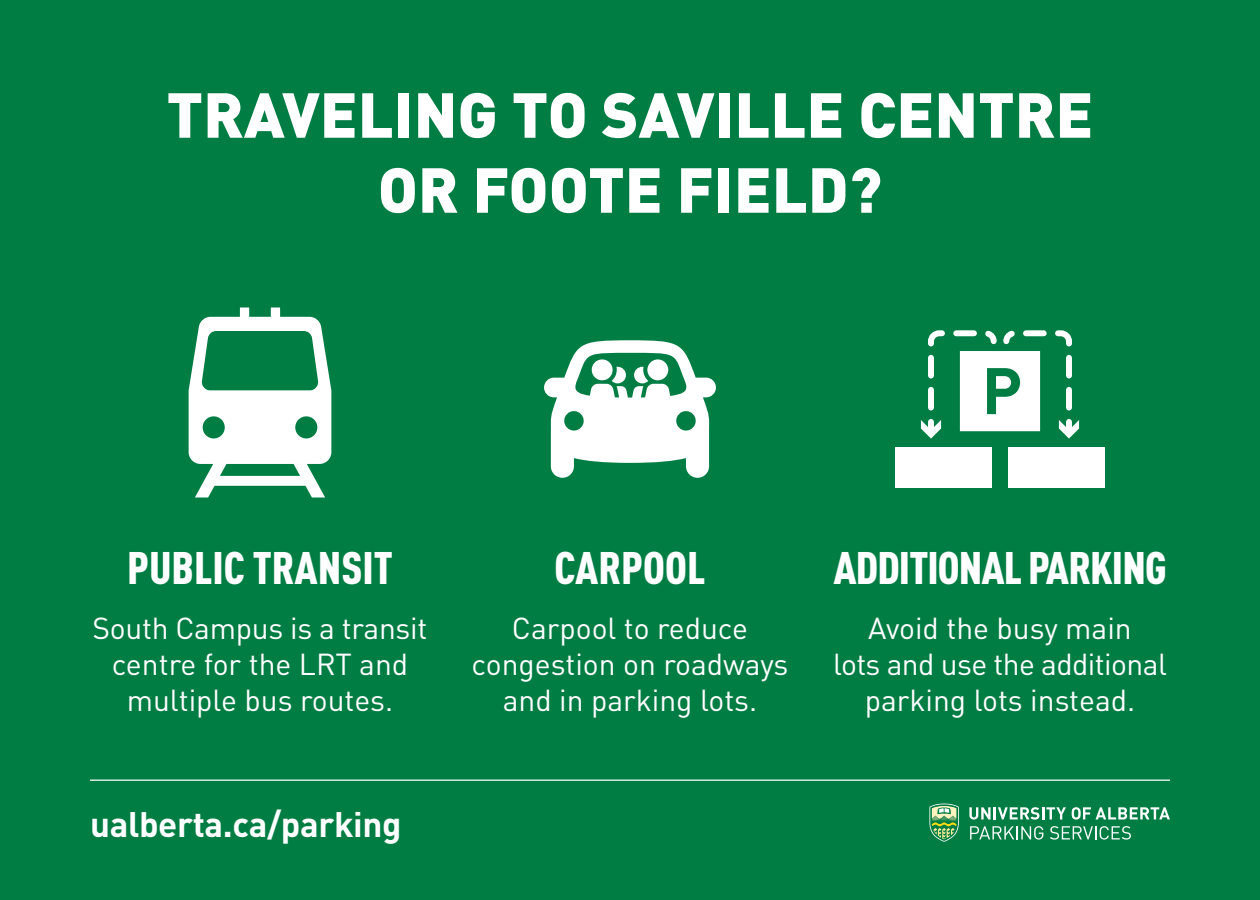
<style>
.page{position:relative;width:1260px;height:900px;background:#007d43}
.page>*{position:absolute;margin:0;border:0;box-sizing:border-box;transform-origin:0 0}
.t1{font:900 62.5px/75px "DIN Pro";color:#fff;text-align:center}
.t2{font:900 condensed 45px "DIN Pro";letter-spacing:-.01em;color:#fff}
.t3{font:700 35px "DIN Pro";letter-spacing:-.01em;color:#fff}
.t4{font:30px/36px "DIN Pro";color:#fff;text-align:center}
</style>
<div class="page">
<svg style="left:969px;top:807px;width:97px;height:13px"></svg>
<svg style="left:1072px;top:807px;width:98px;height:13px"></svg>
<svg style="left:970px;top:826px;width:73px;height:14px"></svg>
<svg style="left:1050px;top:826px;width:81px;height:14px"></svg>
<svg style="left:929px;top:804px;width:30px;height:38px"></svg>
<hr style="left:90px;top:780px;width:1080px;height:1px;background:#fff">
<svg style="left:189px;top:308px;width:142px;height:190px"></svg>
<svg style="left:544px;top:340px;width:172px;height:138px"></svg>
<div style="left:1008px;top:448px;width:96px;height:40px;background:#fff"></div>
<div style="left:896px;top:448px;width:96px;height:40px;background:#fff"></div>
<svg style="left:921px;top:330px;width:158px;height:109px"></svg>
<p class="t1" style="left:167px;top:69px;width:928px">TRAVELING TO SAVILLE CENTRE<br>OR FOOTE FIELD?</p>
<p class="t2" style="left:127px;top:533px;width:267px">PUBLIC TRANSIT</p>
<p class="t2" style="left:555px;top:533px;width:152px">CARPOOL</p>
<p class="t2" style="left:833px;top:533px;width:335px">ADDITIONAL PARKING</p>
<p class="t4" style="left:93px;top:608px;width:336px">South Campus is a transit centre for the LRT and multiple bus routes.</p>
<p class="t4" style="left:472px;top:608px;width:318px">Carpool to reduce congestion on roadways and in parking lots.</p>
<p class="t4" style="left:833px;top:608px;width:335px">Avoid the busy main<br>lots and use the additional parking lots instead.</p>
<p class="t3" style="left:90px;top:795px;width:313px">ualberta.ca/parking</p>
</div>
